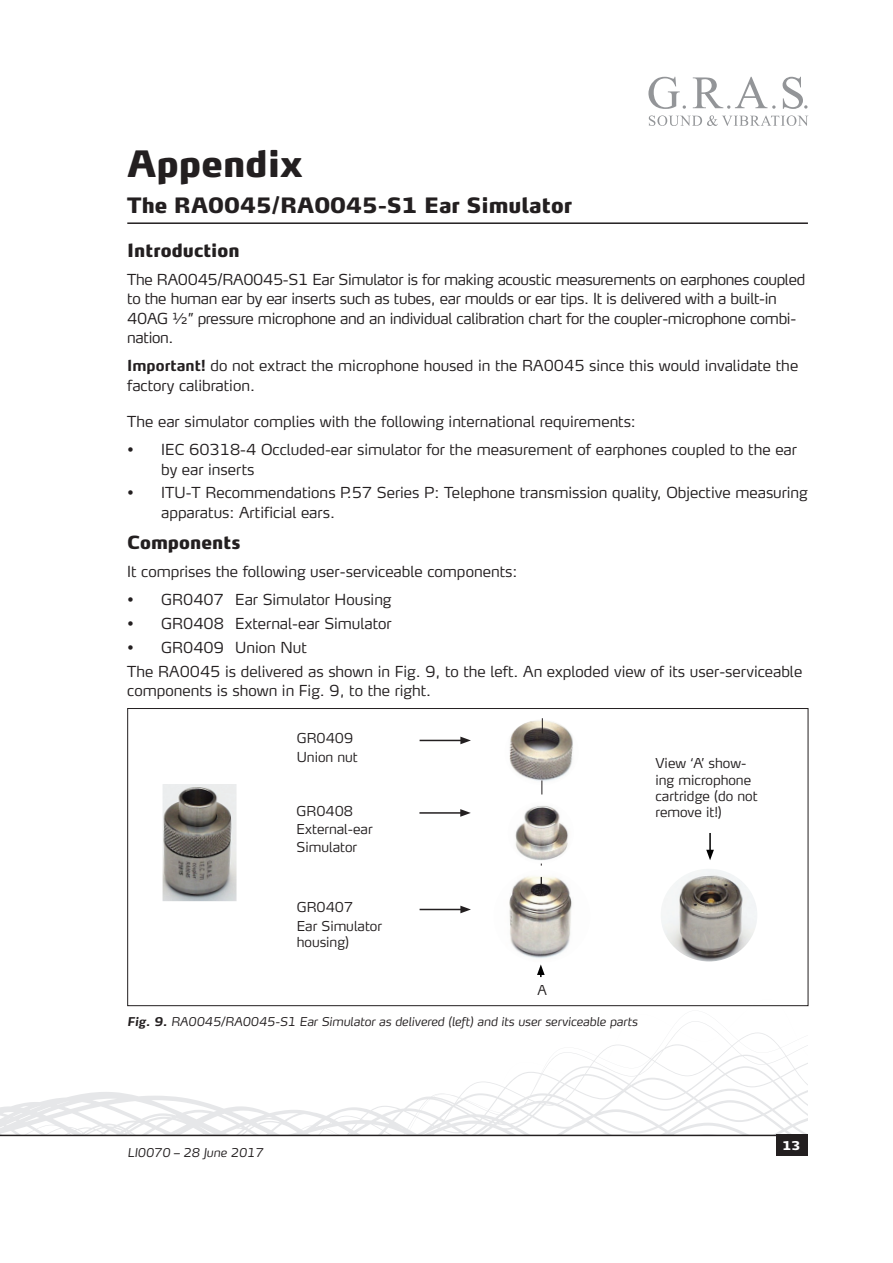
<style>
.page{position:relative;width:893px;height:1263px;background:#fff}
.page>*{position:absolute;margin:0;border:0;box-sizing:border-box;transform-origin:0 0}
.t1{font:900 36px "Max TF";color:#231f20}
.t2{font:900 21px "Max TF";color:#231f20}
.t3{font:900 18px "Max TF";color:#231f20}
.t4{font:300 15px/19.5px "Max TF";color:#231f20}
.t5{font:300 15px/19.5px "Max TF";letter-spacing:-.02em;color:#231f20}
.t6{font:300 13.5px/18.3px "Max TF";color:#231f20}
.t7{font:italic 300 12px "Max TF";color:#231f20}
.t8{font:900 12px "Max TF";color:#fff}
.s1{font-weight:700}
</style>
<div class="page">
<hr style="left:127px;top:222px;width:681px;height:2px;background:#231f20">
<img style="left:509px;top:876px;width:63px;height:83px">
<img style="left:509px;top:719px;width:64px;height:66px">
<hr style="left:420px;top:740px;width:43px;height:1px;background:#231f20">
<svg style="left:460px;top:737px;width:11px;height:7px"></svg>
<svg style="left:541px;top:863px;width:1px;height:31px"></svg>
<hr style="left:420px;top:909px;width:43px;height:1px;background:#231f20">
<svg style="left:460px;top:906px;width:11px;height:7px"></svg>
<svg style="left:541px;top:780px;width:1px;height:15px"></svg>
<img style="left:515px;top:806px;width:54px;height:55px">
<svg style="left:542px;top:718px;width:1px;height:15px"></svg>
<hr style="left:419px;top:812px;width:44px;height:2px;background:#231f20">
<svg style="left:460px;top:809px;width:11px;height:8px"></svg>
<img style="left:661px;top:869px;width:96px;height:92px">
<svg style="left:706px;top:833px;width:8px;height:27px"></svg>
<svg style="left:537px;top:964px;width:8px;height:13px"></svg>
<img style="left:163px;top:784px;width:74px;height:117px">
<svg style="left:0;top:999px;width:808px;height:136px"></svg>
<svg style="left:649px;top:115px;width:159px;height:11px"></svg>
<svg style="left:648px;top:77px;width:38px;height:32px"></svg>
<svg style="left:693px;top:77px;width:82px;height:32px"></svg>
<svg style="left:783px;top:77px;width:24px;height:32px"></svg>
<hr style="left:0;top:1135px;width:808px;height:1px;background:#231f20">
<div style="left:776px;top:1134px;width:31px;height:22px;background:#231f20"></div>
<h1 class="t1" style="left:127px;top:141px;width:177px">Appendix</h1>
<h2 class="t2" style="left:127px;top:192px;width:446px">The RA0045/RA0045-S1 Ear Simulator</h2>
<p class="t3" style="left:127px;top:239px;width:114px">Introduction</p>
<p class="t5" style="left:127px;top:269px;width:679px">The RA0045/RA0045-S1 Ear Simulator is for making acoustic measurements on earphones coupled to the human ear by ear inserts such as tubes, ear moulds or ear tips. It is delivered with a built-in 40AG ½” pressure microphone and an individual calibration chart for the coupler-microphone combi&shy;nation.</p>
<p class="t4" style="left:127px;top:356px;width:672px"><span class="s1">Important!</span> do not extract the microphone housed in the RA0045 since this would invalidate the factory calibration.</p>
<p class="t4" style="left:127px;top:412px;width:510px">The ear simulator complies with the following international requirements:</p>
<p class="t4" style="left:161px;top:440px;width:637px;text-indent:-34px">• IEC 60318-4 Occluded-ear simulator for the measurement of earphones coupled to the ear by ear inserts</p>
<p class="t4" style="left:161px;top:483px;width:648px;text-indent:-34px">• ITU-T Recommendations P.57 Series P: Telephone transmission quality, Objective measuring apparatus: Artificial ears.</p>
<p class="t3" style="left:127px;top:531px;width:115px">Components</p>
<p class="t4" style="left:127px;top:562px;width:391px">It comprises the following user-serviceable components:</p>
<p class="t4" style="left:127px;top:590px;width:266px">• GR0407 Ear Simulator Housing</p>
<p class="t4" style="left:127px;top:613px;width:266px">• GR0408 External-ear Simulator</p>
<p class="t4" style="left:127px;top:635px;width:676px;line-height:23.7px">• GR0409 Union Nut<br>The RA0045 is delivered as shown in Fig. 9, to the left. An exploded view of its user-serviceable</p>
<p class="t4" style="left:127px;top:680px;width:305px">components is shown in Fig. 9, to the right.</p>
<p class="t6" style="left:297px;top:729px;width:63px">GR0409<br>Union nut</p>
<p class="t6" style="left:655px;top:755px;width:104px;line-height:16.2px">View ‘A’ show&shy;ing microphone cartridge (do not remove it!)</p>
<p class="t6" style="left:297px;top:801px;width:77px">GR0408<br>External-ear<br>Simulator</p>
<p class="t6" style="left:297px;top:898px;width:87px">GR0407<br>Ear Simulator</p>
<p class="t6" style="left:297px;top:932px;width:54px">housing)</p>
<p class="t6" style="left:537px;top:980px;width:11px">A</p>
<p class="t7" style="left:127px;top:1014px;width:512px"><span class="s1">Fig. 9.</span> RA0045/RA0045-S1 Ear Simulator as delivered (left) and its user serviceable parts</p>
<p class="t7" style="left:128px;top:1145px;width:137px">LI0070 – 28 June 2017</p>
<p class="t8" style="left:782px;top:1138px;width:20px">13</p>
</div>
